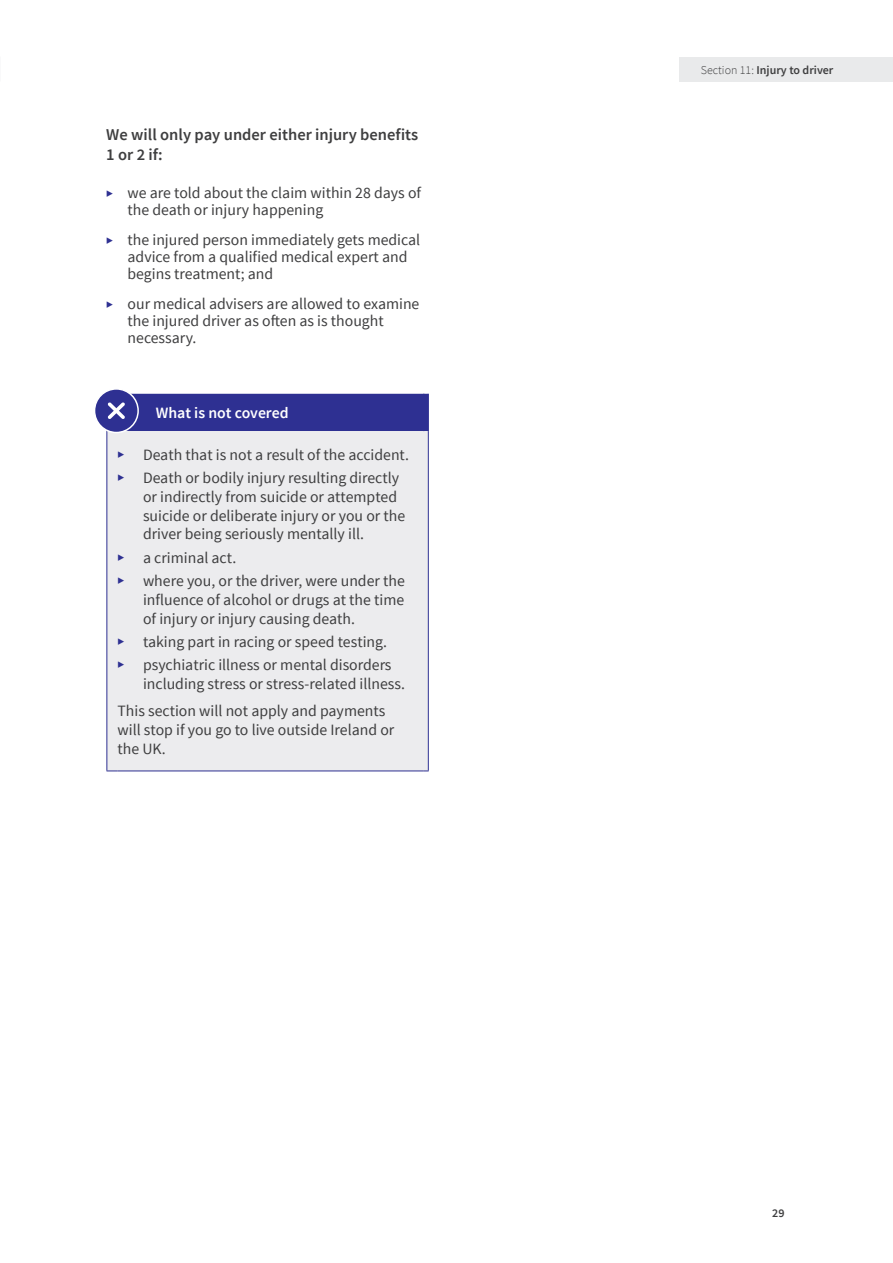
<style>
.page{position:relative;width:893px;height:1263px;background:#fff}
.page>*{position:absolute;margin:0;border:0;box-sizing:border-box;transform-origin:0 0}
._3_Sub_Heading{font:600 16.5px/19.8px "Source Sans Pro";color:#3e3e3f}
.Body{font:15.75px/18.9px "Source Sans Pro";color:#3e3e3f}
.Table__White_Semibold{font:600 15.75px "Source Sans Pro";color:#fff}
.t1{font:600 12px "Source Sans Pro";color:#3e3e3f}
.s1{font-size:12px;color:#2e3092}
.s2{font-weight:300}
</style>
<div class="page">
<div style="left:107px;top:431px;width:321px;height:339px;background:#ececee"></div>
<hr style="left:428px;top:394px;width:1px;height:37px;background:#2e3092">
<hr style="left:106px;top:431px;width:1px;height:339px;background:#2e3092">
<hr style="left:117px;top:770px;width:307px;height:1px;background:#2e3092">
<hr style="left:428px;top:431px;width:1px;height:339px;background:#2e3092">
<div style="left:95px;top:389px;width:43px;height:43px;background:#2e3092;border-radius:50%"></div>
<div style="left:94px;top:388px;width:45px;height:45px;border:2px solid #fff;border-radius:50%"></div>
<div style="left:107px;top:394px;width:321px;height:37px;background:#2e3092"></div>
<div style="left:679px;top:57px;width:214px;height:24px;background:#e9eaeb"></div>
<p class="_3_Sub_Heading" style="left:106px;top:125px;width:314px">We will only pay under either injury benefits<br>1 or 2 if:</p>
<p class="Body" style="left:128px;top:185px;width:295px;line-height:17.1px;text-indent:-21px"><span class="s1">▶</span> we are told about the claim within 28 days of the death or injury happening</p>
<p class="Body" style="left:128px;top:232px;width:294px;line-height:17.1px;text-indent:-21px"><span class="s1">▶</span> the injured person immediately gets medical advice from a qualified medical expert and begins treatment; and</p>
<p class="Body" style="left:128px;top:296px;width:293px;line-height:17.1px;text-indent:-21px"><span class="s1">▶</span> our medical advisers are allowed to examine the injured driver as often as is thought necessary.</p>
<p class="Table__White_Semibold" style="left:156px;top:403px;width:134px">What is not covered</p>
<p class="Body" style="left:117px;top:445px;width:293px"><span class="s1">▶</span> Death that is not a result of the accident.</p>
<p class="Body" style="left:143px;top:468px;width:264px;text-indent:-26px"><span class="s1">▶</span> Death or bodily injury resulting directly or indirectly from suicide or attempted suicide or deliberate injury or you or the driver being seriously mentally ill.</p>
<p class="Body" style="left:117px;top:548px;width:120px"><span class="s1">▶</span> a criminal act.</p>
<p class="Body" style="left:143px;top:571px;width:263px;text-align:justify;text-indent:-26px"><span class="s1">▶</span> where you, or the driver, were under the influence of alcohol or drugs at the time of injury or injury causing death.</p>
<p class="Body" style="left:117px;top:632px;width:271px"><span class="s1">▶</span> taking part in racing or speed testing.</p>
<p class="Body" style="left:143px;top:655px;width:264px;text-indent:-26px"><span class="s1">▶</span> psychiatric illness or mental disorders including stress or stress-related illness.</p>
<p class="Body" style="left:117px;top:702px;width:278px">This section will not apply and payments will stop if you go to live outside Ireland or the UK.</p>
<p class="t1" style="left:701px;top:62px;width:134px"><span class="s2">Section 11:</span> Injury to driver</p>
<p class="t1" style="left:772px;top:1206px;width:14px">29</p>
</div>
